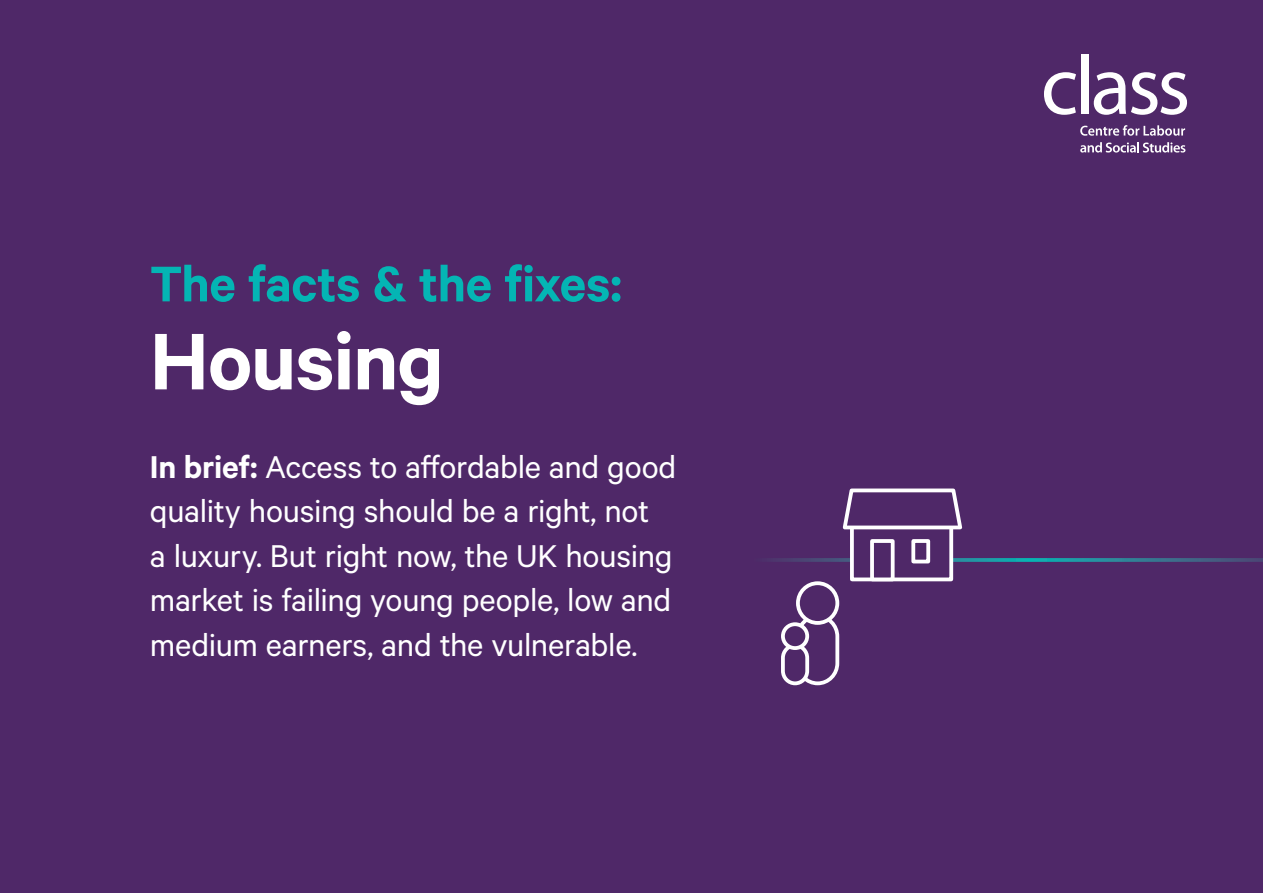
<style>
.page{position:relative;width:1263px;height:893px;background:#4f2868}
.page>*{position:absolute;margin:0;border:0;box-sizing:border-box;transform-origin:0 0}
.Briefing_title{font:600 90.3px "Calibre";letter-spacing:-.015em;color:#fff}
.Facts___Fixes{font:600 56.4px "Calibre";letter-spacing:-.01em;color:#04b5b4}
.Standfirst{font:35.55px/44.4px "Calibre";letter-spacing:-.01em;color:#fff}
.s1{font-weight:600}
</style>
<div class="page">
<svg style="left:1044px;top:72px;width:32px;height:43px"></svg>
<div style="left:1081px;top:54px;width:7px;height:60px;background:#fff"></div>
<svg style="left:1094px;top:72px;width:93px;height:43px"></svg>
<svg style="left:1080px;top:125px;width:105px;height:11px"></svg>
<svg style="left:1080px;top:142px;width:105px;height:11px"></svg>
<svg style="left:769px;top:558px;width:494px;height:4px;background:#33738e"></svg>
<div style="left:850px;top:510px;width:103px;height:71px;background:#4f2868;border:4px solid #fff"></div>
<svg style="left:842px;top:488px;width:121px;height:43px"></svg>
<div style="left:911px;top:539px;width:19px;height:24px;background:#4f2868;border:4px solid #fff"></div>
<div style="left:870px;top:539px;width:24px;height:42px;background:#4f2868;border:4px solid #fff"></div>
<svg style="left:794px;top:612px;width:46px;height:74px"></svg>
<div style="left:798px;top:583px;width:39px;height:40px;background:#4f2868;border-radius:50%"></div>
<div style="left:796px;top:581px;width:43px;height:44px;border:4px solid #fff;border-radius:50%"></div>
<div style="left:783px;top:645px;width:24px;height:38px;background:#4f2868;border-radius:12px"></div>
<div style="left:781px;top:644px;width:28px;height:41px;border:4px solid #fff;border-radius:12px"></div>
<div style="left:783px;top:624px;width:24px;height:24px;background:#4f2868;border-radius:50%"></div>
<div style="left:781px;top:622px;width:28px;height:28px;border:4px solid #fff;border-radius:50%"></div>
<p class="Facts___Fixes" style="left:150px;top:250px;width:474px">The facts &amp; the fixes:</p>
<p class="Briefing_title" style="left:150px;top:308px;width:295px">Housing</p>
<p class="Standfirst" style="left:150px;top:443px;width:528px"><span class="s1">In brief:</span> Access to affordable and good quality housing should be a right, not<br>a luxury. But right now, the UK housing market is failing young people, low and medium earners, and the vulnerable.</p>
</div>
